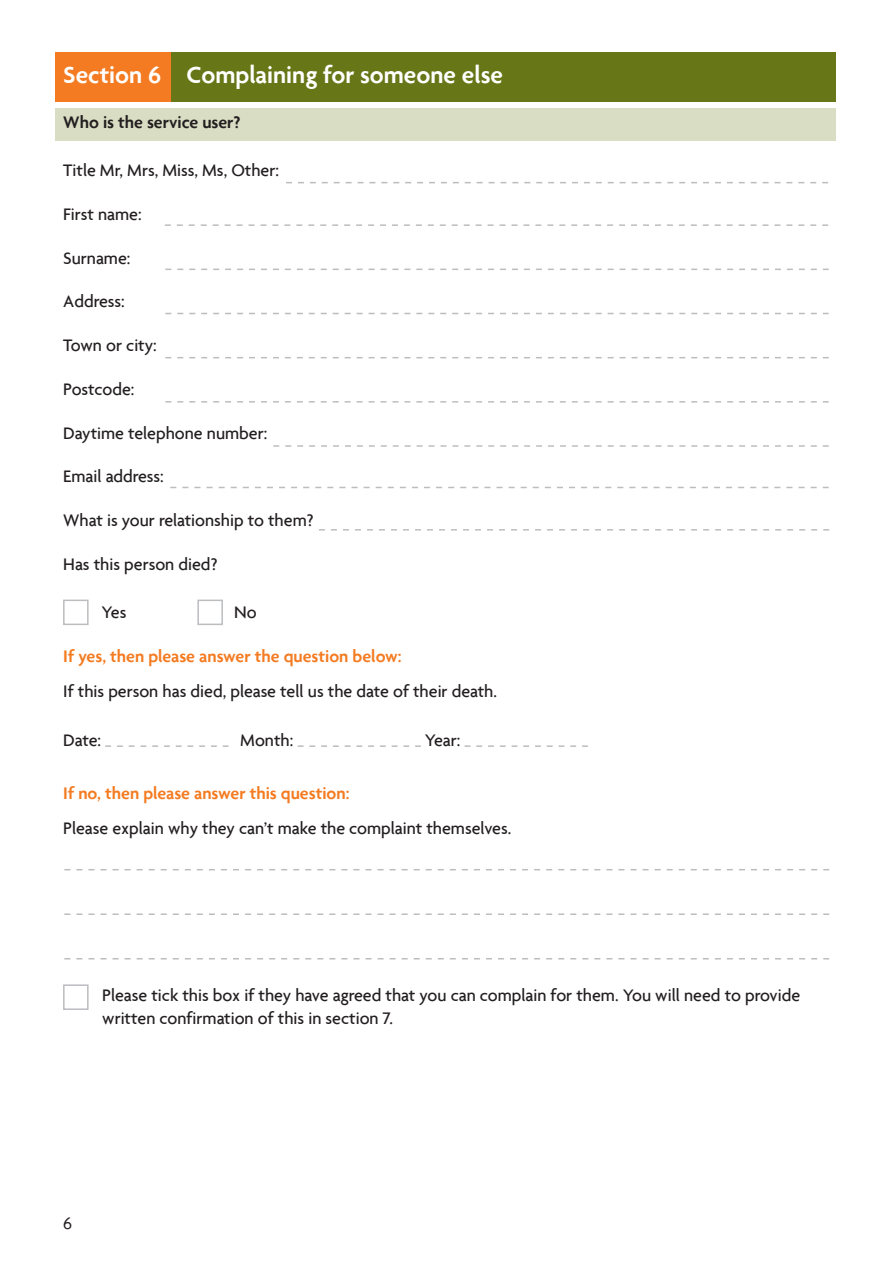
<style>
.page{position:relative;width:893px;height:1263px;background:#fff}
.page>*{position:absolute;margin:0;border:0;box-sizing:border-box;transform-origin:0 0}
.Heading_1{font:600 25.5px "Agenda";color:#fff}
.Form_text{font:500 18px/22.5px "Agenda";color:#231f20}
.Form_text_bold{font:600 18px "Agenda";color:#f47b21}
.Form_text_bold-2{font:600 18px "Agenda";color:#231f20}
.t1{font:18px "Agenda";color:#231f20}
</style>
<div class="page">
<svg style="left:64px;top:869px;width:765px;height:1px"></svg>
<svg style="left:64px;top:913px;width:765px;height:2px"></svg>
<svg style="left:64px;top:958px;width:765px;height:1px"></svg>
<div style="left:55px;top:52px;width:781px;height:50px;background:#677717"></div>
<div style="left:55px;top:52px;width:115px;height:50px;background:#f47b21"></div>
<div style="left:55px;top:108px;width:781px;height:33px;background:#d9ddc3"></div>
<svg style="left:319px;top:529px;width:510px;height:2px"></svg>
<svg style="left:165px;top:224px;width:663px;height:2px"></svg>
<svg style="left:286px;top:182px;width:542px;height:1px"></svg>
<svg style="left:165px;top:269px;width:664px;height:1px"></svg>
<svg style="left:165px;top:313px;width:664px;height:1px"></svg>
<svg style="left:165px;top:357px;width:664px;height:1px"></svg>
<svg style="left:165px;top:401px;width:664px;height:2px"></svg>
<svg style="left:273px;top:445px;width:556px;height:2px"></svg>
<svg style="left:170px;top:487px;width:659px;height:1px"></svg>
<div style="left:63px;top:600px;width:26px;height:25px;border:2px solid #bcbdc0"></div>
<div style="left:197px;top:600px;width:26px;height:25px;border:2px solid #bcbdc0"></div>
<svg style="left:105px;top:745px;width:124px;height:2px"></svg>
<svg style="left:298px;top:745px;width:123px;height:2px"></svg>
<svg style="left:465px;top:745px;width:123px;height:2px"></svg>
<div style="left:63px;top:984px;width:26px;height:26px;border:2px solid #bcbdc0"></div>
<p class="Heading_1" style="left:63px;top:59px;width:441px">Section 6 Complaining for someone else</p>
<p class="Form_text_bold-2" style="left:63px;top:111px;width:179px">Who is the service user?</p>
<p class="Form_text" style="left:63px;top:158px;width:217px">Title Mr, Mrs, Miss, Ms, Other:</p>
<p class="Form_text" style="left:63px;top:202px;width:80px">First name:</p>
<p class="Form_text" style="left:63px;top:246px;width:69px">Surname:</p>
<p class="Form_text" style="left:63px;top:290px;width:63px">Address:</p>
<p class="Form_text" style="left:63px;top:334px;width:95px">Town or city:</p>
<p class="Form_text" style="left:63px;top:377px;width:73px">Postcode:</p>
<p class="Form_text" style="left:63px;top:421px;width:206px">Daytime telephone number:</p>
<p class="Form_text" style="left:63px;top:465px;width:102px">Email address:</p>
<p class="Form_text" style="left:63px;top:509px;width:252px">What is your relationship to them?</p>
<p class="Form_text" style="left:63px;top:552px;width:156px">Has this person died?</p>
<p class="Form_text" style="left:102px;top:600px;width:26px">Yes</p>
<p class="Form_text" style="left:234px;top:600px;width:24px">No</p>
<p class="Form_text_bold" style="left:63px;top:645px;width:340px">If yes, then please answer the question below:</p>
<p class="Form_text" style="left:63px;top:679px;width:435px">If this person has died, please tell us the date of their death.</p>
<p class="Form_text" style="left:63px;top:729px;width:39px">Date:</p>
<p class="Form_text" style="left:240px;top:729px;width:55px">Month:</p>
<p class="Form_text" style="left:425px;top:729px;width:37px">Year:</p>
<p class="Form_text_bold" style="left:63px;top:782px;width:288px">If no, then please answer this question:</p>
<p class="Form_text" style="left:63px;top:816px;width:449px">Please explain why they can’t make the complaint themselves.</p>
<p class="Form_text" style="left:102px;top:983px;width:699px">Please tick this box if they have agreed that you can complain for them. You will need to provide written confirmation of this in section 7.</p>
<p class="t1" style="left:63px;top:1212px;width:10px">6</p>
</div>
